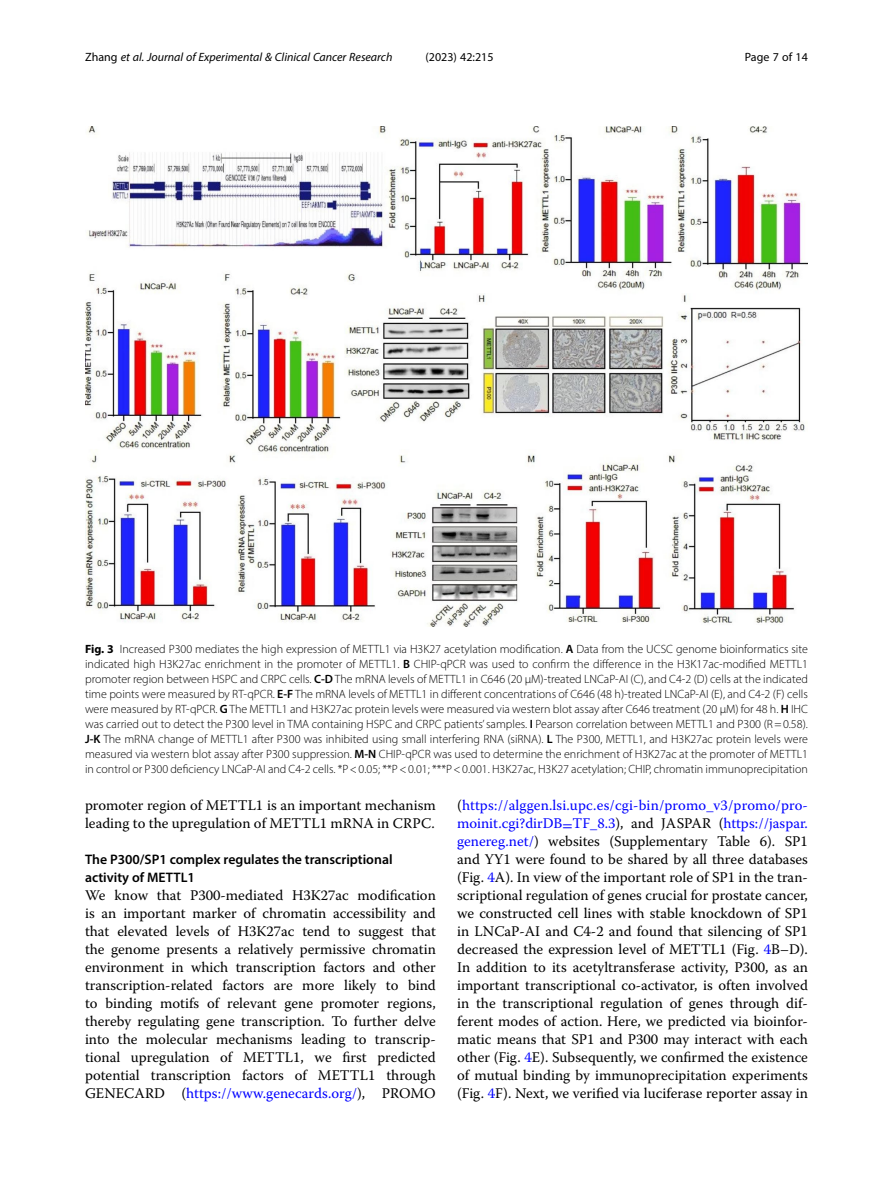
<style>
.page{position:relative;width:893px;height:1191px;background:#fff}
.page>*{position:absolute;margin:0;border:0;box-sizing:border-box;transform-origin:0 0}
.Body_Text{font:14.7px/18px "Warnock Pro";color:#000;text-align:justify}
.Head_2{font:600 13.8px/18px "Myriad Pro";color:#000}
.Figure_Caption{font:300 12px/15px "Myriad Pro";color:#000;text-align:justify}
.t1{font:italic 12px "Myriad Pro";color:#000}
.t2{font:12px "Myriad Pro";color:#000}
.s1{font-style:normal}
.s2{font-weight:700}
.s3{font-weight:600}
.s4{color:#00f}
.s5{font-family:"STIX";color:#00f}
</style>
<div class="page">
<img style="left:85px;top:126px;width:723px;height:500px">
<p class="t1" style="left:85px;top:50px;width:309px"><span class="s1">Zhang</span> et al. Journal of Experimental &amp; Clinical Cancer Research</p>
<p class="t2" style="left:425px;top:50px;width:70px">(2023) 42:215</p>
<p class="t2" style="left:745px;top:50px;width:65px">Page 7 of 14</p>
<p class="Figure_Caption" style="left:85px;top:641px;width:724px"><span class="s2">Fig. 3</span> Increased P300 mediates the high expression of METTL1 via H3K27 acetylation modification. <span class="s3">A</span> Data from the UCSC genome bioinformatics site indicated high H3K27ac enrichment in the promoter of METTL1. <span class="s3">B</span> CHIP-qPCR was used to confirm the difference in the H3K17ac-modified METTL1 promoter region between HSPC and CRPC cells. <span class="s3">C-D</span> The mRNA levels of METTL1 in C646 (20 µM)-treated LNCaP-AI (C), and C4-2 (D) cells at the indicated time points were measured by RT-qPCR. <span class="s3">E-F</span> The mRNA levels of METTL1 in different concentrations of C646 (48 h)-treated LNCaP-AI (E), and C4-2 (F) cells were measured by RT-qPCR. <span class="s3">G</span> The METTL1 and H3K27ac protein levels were measured via western blot assay after C646 treatment (20 µM) for 48 h. <span class="s3">H</span> IHC was carried out to detect the P300 level in TMA containing HSPC and CRPC patients’ samples. <span class="s3">I</span> Pearson correlation between METTL1 and P300 (R=0.58).<br><span class="s3">J-K</span> The mRNA change of METTL1 after P300 was inhibited using small interfering RNA (siRNA). <span class="s3">L</span> The P300, METTL1, and H3K27ac protein levels were measured via western blot assay after P300 suppression. <span class="s3">M-N</span> CHIP-qPCR was used to determine the enrichment of H3K27ac at the promoter of METTL1 in control or P300 deficiency LNCaP-AI and C4-2 cells. *P&lt;0.05; **P&lt;0.01; ***P&lt;0.001. H3K27ac, H3K27 acetylation; CHIP, chromatin immunoprecipitation</p>
<p class="Body_Text" style="left:85px;top:796px;width:352px">promoter region of METTL1 is an important mechanism leading to the upregulation of METTL1 mRNA in CRPC.</p>
<p class="Head_2" style="left:85px;top:850px;width:309px">The P300/SP1 complex regulates the transcriptional activity of METTL1</p>
<p class="Body_Text" style="left:85px;top:886px;width:352px">We know that P300-mediated H3K27ac modification is an important marker of chromatin accessibility and that elevated levels of H3K27ac tend to suggest that the genome presents a relatively permissive chromatin environment in which transcription factors and other transcription-related factors are more likely to bind to binding motifs of relevant gene promoter regions, thereby regulating gene transcription. To further delve into the molecular mechanisms leading to transcrip&shy;tional upregulation of METTL1, we first predicted potential transcription factors of METTL1 through GENECARD (<span class="s4">https://www.genecards.org/</span>), PROMO</p>
<p class="Body_Text" style="left:457px;top:796px;width:352px">(<span class="s4">https://alggen.lsi.upc.es/cgi-bin/promo_v3/promo/pro&shy;moinit.cgi?dirDB</span><span class="s5">=</span><span class="s4">TF_8.3</span>), and JASPAR (<span class="s4">https://jaspar. genereg.net/</span>) websites (Supplementary Table 6). SP1 and YY1 were found to be shared by all three databases (Fig. <span class="s4">4</span>A). In view of the important role of SP1 in the tran&shy;scriptional regulation of genes crucial for prostate cancer, we constructed cell lines with stable knockdown of SP1 in LNCaP-AI and C4-2 and found that silencing of SP1 decreased the expression level of METTL1 (Fig. <span class="s4">4</span>B–D).<br>In addition to its acetyltransferase activity, P300, as an important transcriptional co-activator, is often involved in the transcriptional regulation of genes through dif&shy;ferent modes of action. Here, we predicted via bioinfor&shy;matic means that SP1 and P300 may interact with each other (Fig. <span class="s4">4</span>E). Subsequently, we confirmed the existence of mutual binding by immunoprecipitation experiments (Fig. <span class="s4">4</span>F). Next, we verified via luciferase reporter assay in</p>
</div>
